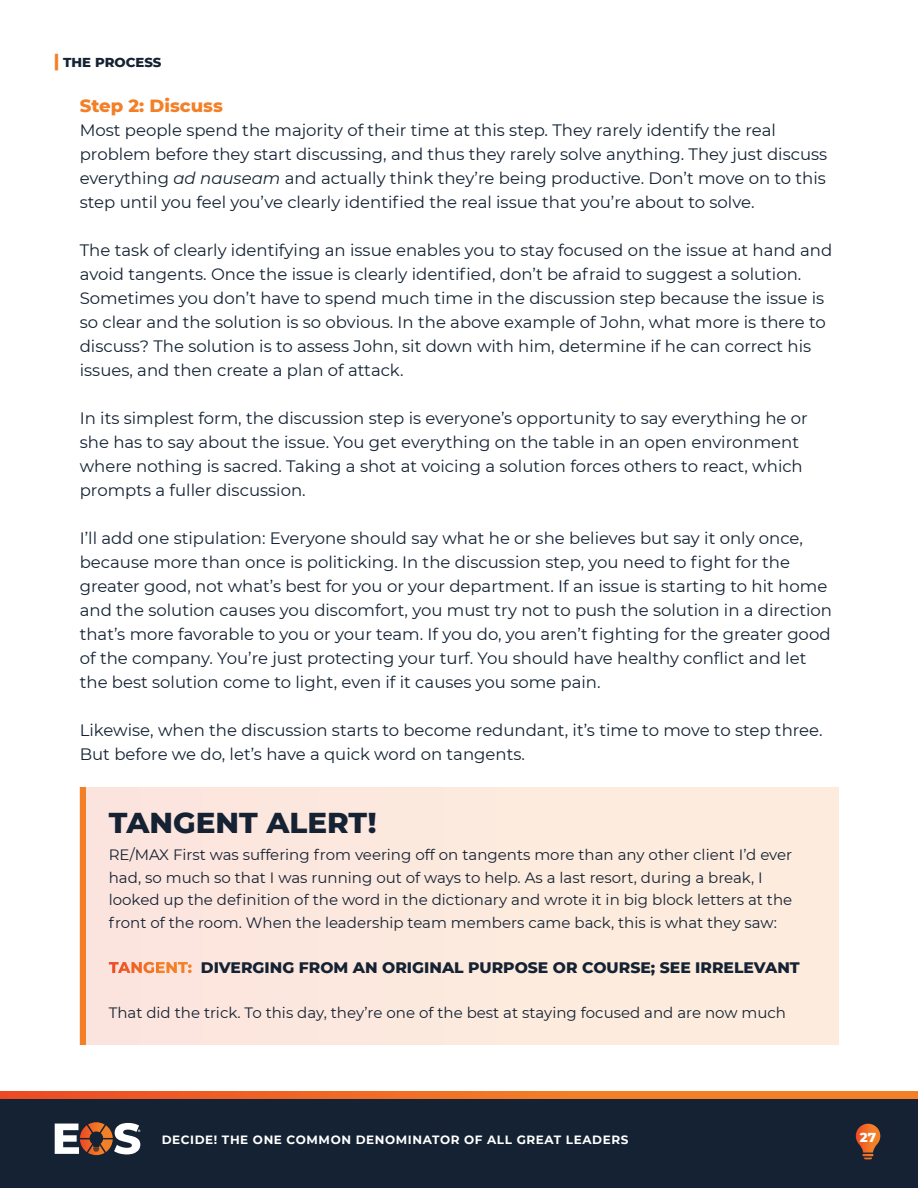
<style>
.page{position:relative;width:918px;height:1188px;background:#fff}
.page>*{position:absolute;margin:0;border:0;box-sizing:border-box;transform-origin:0 0}
.t1{font:800 29.4px "Montserrat";color:#142233}
.t2{font:800 18px "Montserrat";color:#f38027}
.t3{font:16.5px/24px "Montserrat";color:#142233}
.t4{font:800 15.6px "Montserrat";color:#142233}
.t5{font:15px/22.5px "Montserrat";color:#142233}
.t6{font:800 13.2px "Montserrat";color:#142233}
.t7{font:800 13.2px "Montserrat";color:#fff}
.t8{font:700 12px "Montserrat";letter-spacing:.05em;color:#fff}
.s1{font-size:18px;color:#f38027}
.s2{font-style:italic}
</style>
<div class="page">
<div style="left:0;top:1095px;width:918px;height:93px;background:#142233"></div>
<svg style="left:856px;top:1124px;width:24px;height:35px"></svg>
<svg style="left:0;top:1091px;width:918px;height:8px;background:#f06e26"></svg>
<div style="left:80px;top:788px;width:758px;height:257px;background:#fdeade"></div>
<div style="left:80px;top:788px;width:5px;height:257px;background:#f38027"></div>
<svg style="left:109px;top:962px;width:83px;height:11px"></svg>
<svg style="left:55px;top:1122px;width:85px;height:33px"></svg>
<p class="t6" style="left:54px;top:53px;width:109px"><span class="s1">|</span> THE PROCESS</p>
<p class="t2" style="left:80px;top:93px;width:145px">Step 2: Discuss</p>
<p class="t3" style="left:80px;top:118px;width:749px">Most people spend the majority of their time at this step. They rarely identify the real problem before they start discussing, and thus they rarely solve anything. They just discuss everything <span class="s2">ad nauseam</span> and actually think they’re being productive. Don’t move on to this step until you feel you’ve clearly identified the real issue that you’re about to solve.</p>
<p class="t3" style="left:80px;top:238px;width:754px">The task of clearly identifying an issue enables you to stay focused on the issue at hand and avoid tangents. Once the issue is clearly identified, don’t be afraid to suggest a solution.<br>Sometimes you don’t have to spend much time in the discussion step because the issue is so clear and the solution is so obvious. In the above example of John, what more is there to discuss? The solution is to assess John, sit down with him, determine if he can correct his issues, and then create a plan of attack.</p>
<p class="t3" style="left:80px;top:406px;width:730px">In its simplest form, the discussion step is everyone’s opportunity to say everything he or she has to say about the issue. You get everything on the table in an open environment where nothing is sacred. Taking a shot at voicing a solution forces others to react, which prompts a fuller discussion.</p>
<p class="t3" style="left:80px;top:526px;width:754px">I’ll add one stipulation: Everyone should say what he or she believes but say it only once, because more than once is politicking. In the discussion step, you need to fight for the greater good, not what’s best for you or your department. If an issue is starting to hit home and the solution causes you discomfort, you must try not to push the solution in a direction that’s more favorable to you or your team. If you do, you aren’t fighting for the greater good of the company. You’re just protecting your turf. You should have healthy conflict and let the best solution come to light, even if it causes you some pain.</p>
<p class="t3" style="left:80px;top:718px;width:744px">Likewise, when the discussion starts to become redundant, it’s time to move to step three.<br>But before we do, let’s have a quick word on tangents.</p>
<h1 class="t1" style="left:109px;top:801px;width:269px">TANGENT ALERT!</h1>
<p class="t5" style="left:109px;top:843px;width:685px">RE/MAX First was suffering from veering off on tangents more than any other client I’d ever had, so much so that I was running out of ways to help. As a last resort, during a break, I looked up the definition of the word in the dictionary and wrote it in big block letters at the front of the room. When the leadership team members came back, this is what they saw:</p>
<p class="t4" style="left:201px;top:956px;width:601px">DIVERGING FROM AN ORIGINAL PURPOSE OR COURSE; SEE IRRELEVANT</p>
<p class="t5" style="left:109px;top:1001px;width:679px">That did the trick. To this day, they’re one of the best at staying focused and are now much</p>
<p class="t8" style="left:162px;top:1131px;width:468px">DECIDE! THE ONE COMMON DENOMINATOR OF ALL GREAT LEADERS</p>
<p class="t7" style="left:860px;top:1128px;width:18px">27</p>
</div>
